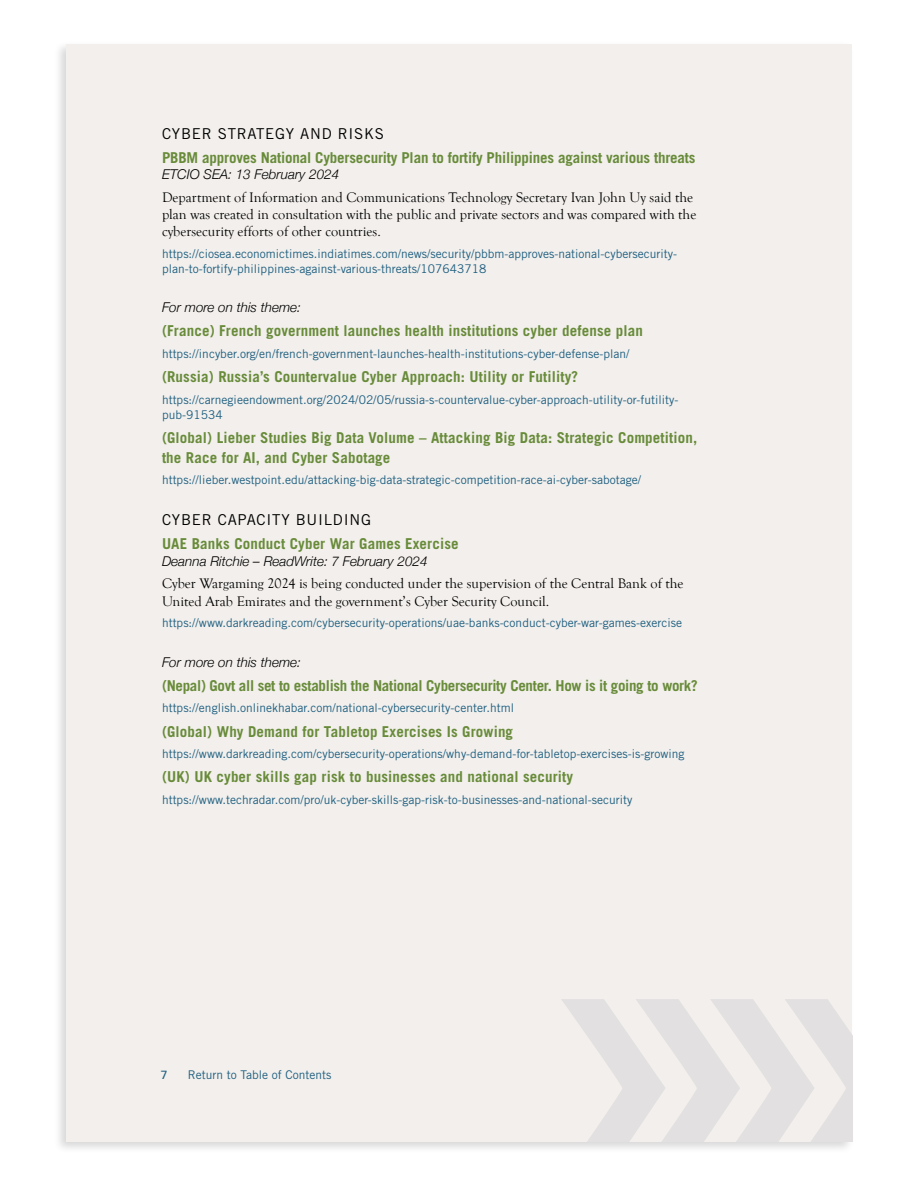
<style>
.page{position:relative;width:918px;height:1188px;background:#fff}
.page>*{position:absolute;margin:0;border:0;box-sizing:border-box;transform-origin:0 0}
.t1{font:700 15px/19.5px "Trade Gothic LT Std";letter-spacing:.01em;color:#688b39}
.t2{font:700 15px "Trade Gothic LT Std";letter-spacing:-.01em;color:#688b39}
.t3{font:700 15px "Trade Gothic LT Std";letter-spacing:-.02em;color:#688b39}
.t4{font:15px "Trade Gothic LT Std";letter-spacing:.05em;color:#000}
.t5{font:14.25px/17.1px "Goudy Old Style T";color:#000}
.t6{font:italic 300 13.5px "Helvetica Neue";color:#000}
.t7{font:12px/15px "Trade Gothic LT Std";color:#1e5f80}
.t8{font:12px "Univers LT Std";color:#1e5f80}
</style>
<div class="page">
<div style="left:53px;top:40px;width:802px;height:1114px;background:#000;opacity:.16"></div>
<div style="left:66px;top:44px;width:786px;height:1098px;background:#f2efec"></div>
<svg style="left:562px;top:999px;width:290px;height:143px"></svg>
<p class="t4" style="left:162px;top:124px;width:224px">CYBER STRATEGY AND RISKS</p>
<p class="t2" style="left:162px;top:148px;width:535px">PBBM approves National Cybersecurity Plan to fortify Philippines against various threats</p>
<p class="t6" style="left:162px;top:164px;width:179px">ETCIO SEA: 13 February 2024</p>
<p class="t5" style="left:162px;top:189px;width:536px">Department of Information and Communications Technology Secretary Ivan John Uy said the plan was created in consultation with the public and private sectors and was compared with the cybersecurity efforts of other countries.</p>
<p class="t7" style="left:162px;top:246px;width:517px">https://ciosea.economictimes.indiatimes.com/news/security/pbbm-approves-national-cybersecurity&shy;plan-to-fortify-philippines-against-various-threats/107643718</p>
<p class="t6" style="left:162px;top:297px;width:141px">For more on this theme:</p>
<p class="t1" style="left:162px;top:321px;width:482px">(France) French government launches health institutions cyber defense plan</p>
<p class="t7" style="left:162px;top:346px;width:469px">https://incyber.org/en/french-government-launches-health-institutions-cyber-defense-plan/</p>
<p class="t1" style="left:162px;top:367px;width:418px">(Russia) Russia’s Countervalue Cyber Approach: Utility or Futility?</p>
<p class="t7" style="left:162px;top:392px;width:518px">https://carnegieendowment.org/2024/02/05/russia-s-countervalue-cyber-approach-utility-or-futility&shy;pub-91534</p>
<p class="t1" style="left:162px;top:428px;width:537px">(Global) Lieber Studies Big Data Volume – Attacking Big Data: Strategic Competition, the Race for AI, and Cyber Sabotage</p>
<p class="t7" style="left:162px;top:472px;width:481px">https://lieber.westpoint.edu/attacking-big-data-strategic-competition-race-ai-cyber-sabotage/</p>
<p class="t4" style="left:162px;top:511px;width:211px">CYBER CAPACITY BUILDING</p>
<p class="t1" style="left:162px;top:534px;width:298px">UAE Banks Conduct Cyber War Games Exercise</p>
<p class="t6" style="left:162px;top:550px;width:267px">Deanna Ritchie – ReadWrite: 7 February 2024</p>
<p class="t5" style="left:162px;top:576px;width:523px">Cyber Wargaming 2024 is being conducted under the supervision of the Central Bank of the<br>United Arab Emirates and the government’s Cyber Security Council.</p>
<p class="t7" style="left:162px;top:615px;width:522px">https://www.darkreading.com/cybersecurity-operations/uae-banks-conduct-cyber-war-games-exercise</p>
<p class="t6" style="left:162px;top:651px;width:141px">For more on this theme:</p>
<p class="t3" style="left:162px;top:676px;width:537px">(Nepal) Govt all set to establish the National Cybersecurity Center. How is it going to work?</p>
<p class="t7" style="left:162px;top:701px;width:354px">https://english.onlinekhabar.com/national-cybersecurity-center.html</p>
<p class="t1" style="left:162px;top:721px;width:353px">(Global) Why Demand for Tabletop Exercises Is Growing</p>
<p class="t7" style="left:162px;top:746px;width:524px">https://www.darkreading.com/cybersecurity-operations/why-demand-for-tabletop-exercises-is-growing</p>
<p class="t1" style="left:162px;top:767px;width:413px">(UK) UK cyber skills gap risk to businesses and national security</p>
<p class="t7" style="left:162px;top:792px;width:472px">https://www.techradar.com/pro/uk-cyber-skills-gap-risk-to-businesses-and-national-security</p>
<p class="t8" style="left:161px;top:1068px;width:8px">7</p>
<p class="t7" style="left:188px;top:1068px;width:145px">Return to Table of Contents</p>
</div>
